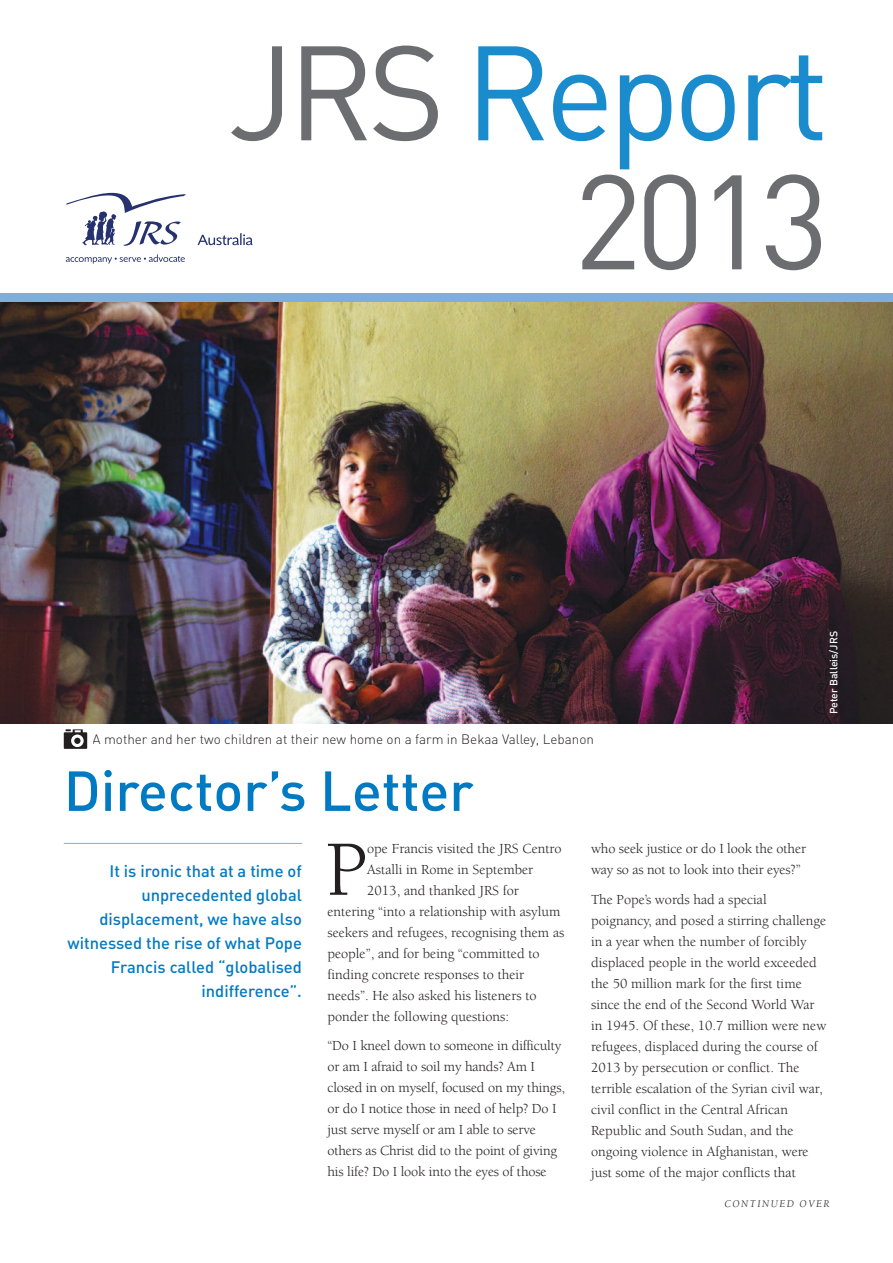
<style>
.page{position:relative;width:893px;height:1263px;background:#fff}
.page>*{position:absolute;margin:0;border:0;box-sizing:border-box;transform-origin:0 0}
.t1{font:132px "DIN Regular Alternate";letter-spacing:-.05em;color:#1a8bcc}
.t2{font:132px "DIN";color:#6c6d70}
.t3{font:80.4px "Berkeley";color:#231f20}
.t4{font:55.5px "DIN Medium Alternate";color:#007bc3}
.t5{font:16.5px/24px "DIN Medium Alternate";color:#007bc3;text-align:right}
.t6{font:14.25px/21px "Berkeley";color:#231f20}
.t7{font:13.5px "DIN Light Alternate";color:#231f20}
.t8{font:500 10.5px "DIN";color:#fff}
.t9{font:italic 10.5px "Berkeley";letter-spacing:.15em;color:#231f20}
.s1{color:#6c6d70}
</style>
<div class="page">
<svg style="left:66px;top:193px;width:120px;height:53px"></svg>
<svg style="left:198px;top:233px;width:55px;height:12px"></svg>
<svg style="left:66px;top:254px;width:119px;height:10px"></svg>
<img style="left:0;top:302px;width:893px;height:422px">
<div style="left:0;top:293px;width:893px;height:9px;background:#7cafde"></div>
<hr style="left:64px;top:843px;width:238px;height:1px;background:#7cafde">
<svg style="left:64px;top:729px;width:23px;height:20px"></svg>
<h1 class="t1" style="left:228px;top:18px;width:602px"><span class="s1">JRS</span> Report</h1>
<h1 class="t2" style="left:573px;top:147px;width:257px">2013</h1>
<p class="t7" style="left:92px;top:731px;width:503px">A mother and her two children at their new home on a farm in Bekaa Valley, Lebanon</p>
<p class="t8" style="left:828px;top:714px;width:85px;rotate:-90deg">Peter Balleis/JRS</p>
<h3 class="t4" style="left:64px;top:759px;width:411px">Director’s Letter</h3>
<h2 class="t3" style="left:326px;top:838px;width:43px">P</h2>
<p class="t6" style="left:367px;top:839px;width:196px">ope Francis visited the JRS Centro</p>
<p class="t6" style="left:367px;top:860px;width:168px">Astalli in Rome in September</p>
<p class="t6" style="left:367px;top:881px;width:153px">2013, and thanked JRS for</p>
<p class="t6" style="left:327px;top:902px;width:234px">entering “into a relationship with asylum</p>
<p class="t6" style="left:327px;top:923px;width:238px">seekers and refugees, recognising them as</p>
<p class="t6" style="left:327px;top:944px;width:214px">people”, and for being “committed to</p>
<p class="t6" style="left:327px;top:965px;width:198px">finding concrete responses to their</p>
<p class="t6" style="left:327px;top:986px;width:211px">needs”. He also asked his listeners to</p>
<p class="t6" style="left:327px;top:1007px;width:183px">ponder the following questions:</p>
<p class="t6" style="left:327px;top:1036px;width:239px">“Do I kneel down to someone in difficulty or am I afraid to soil my hands? Am I closed in on myself, focused on my things, or do I notice those in need of help? Do I just serve myself or am I able to serve others as Christ did to the point of giving his life? Do I look into the eyes of those</p>
<p class="t5" style="left:68px;top:859px;width:236px">It is ironic that at a time of unprecedented global displacement, we have also witnessed the rise of what Pope<br>Francis called “globalised indifference”.</p>
<p class="t6" style="left:591px;top:839px;width:217px">who seek justice or do I look the other way so as not to look into their eyes?”</p>
<p class="t6" style="left:591px;top:890px;width:237px">The Pope’s words had a special poignancy, and posed a stirring challenge in a year when the number of forcibly displaced people in the world exceeded the 50 million mark for the first time since the end of the Second World War in 1945. Of these, 10.7 million were new refugees, displaced during the course of 2013 by persecution or conflict. The terrible escalation of the Syrian civil war, civil conflict in the Central African Republic and South Sudan, and the ongoing violence in Afghanistan, were just some of the major conflicts that</p>
<p class="t9" style="left:724px;top:1199px;width:106px">CONTINUED OVER</p>
</div>
